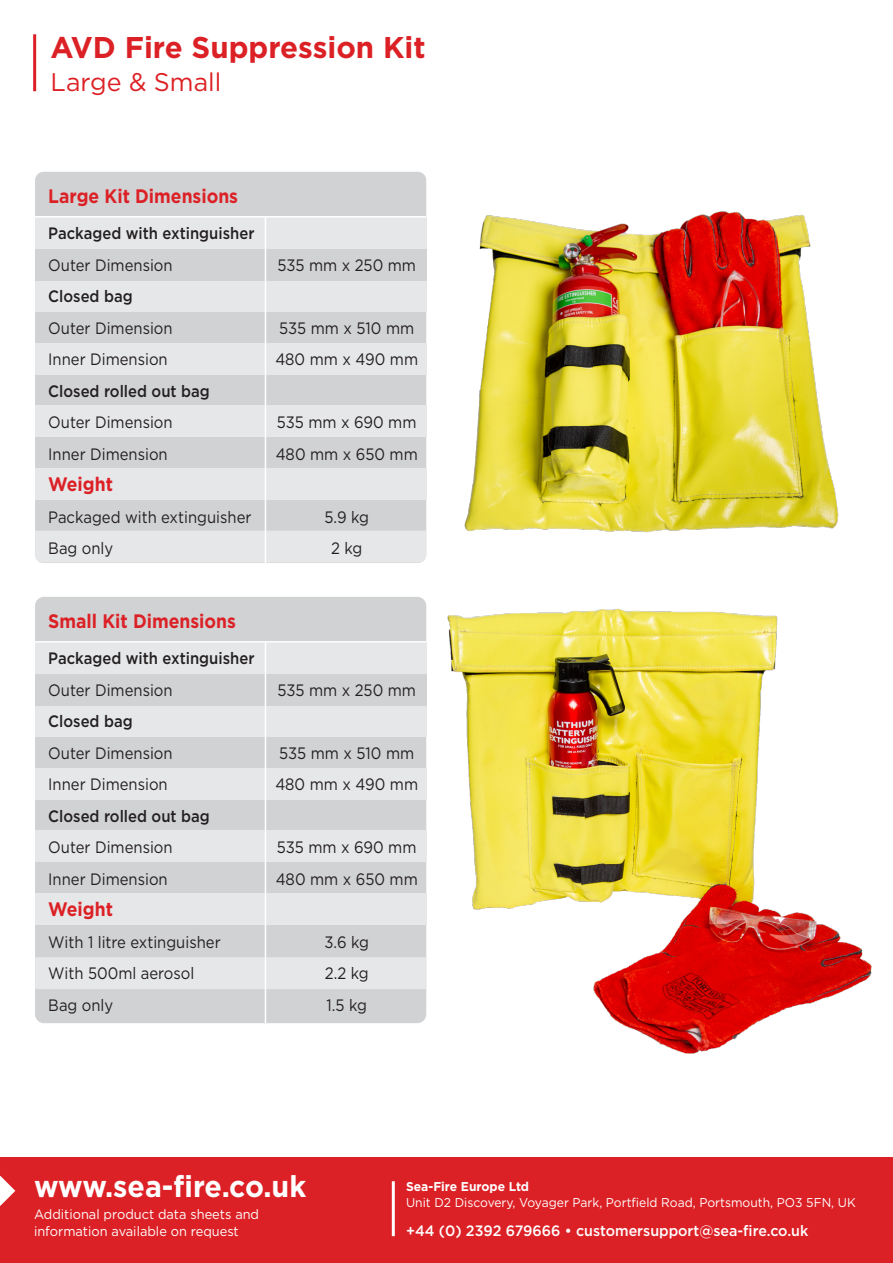
<style>
.page{position:relative;width:893px;height:1263px;background:#fff}
.page>*{position:absolute;margin:0;border:0;box-sizing:border-box;transform-origin:0 0}
.t1{font:700 30px "Gotham";color:#dc2126}
.t2{font:700 30px "Gotham";letter-spacing:-.01em;color:#fff;scale:.95 1}
.t3{font:25.5px "Gotham";color:#dc2126}
.t4{font:700 19.5px "Gotham";color:#dc2126;scale:.9 1}
.t5{font:16.5px "Gotham";color:#231f20;scale:.9 1}
.t6{font:500 16.5px "Gotham";color:#231f20;scale:.9 1}
.t7{font:500 15px "Gotham";color:#fff;scale:.95 1}
.t8{font:13.5px/16.5px "Gotham";color:#fff;scale:.95 1}
.t9{font:12.75px "Gotham";color:#fff;scale:.95 1}
.t10{font:700 12.75px "Gotham";color:#fff;scale:.95 1}
</style>
<div class="page">
<div style="left:35px;top:597px;width:391px;height:426px;background:#d1d2d4;border-radius:9px"></div>
<div style="left:35px;top:642px;width:391px;height:32px;background:#e6e7e9"></div>
<div style="left:35px;top:705px;width:391px;height:32px;background:#e6e7e9"></div>
<div style="left:35px;top:768px;width:391px;height:31px;background:#e6e7e9"></div>
<div style="left:35px;top:830px;width:391px;height:32px;background:#e6e7e9"></div>
<div style="left:35px;top:893px;width:391px;height:32px;background:#e6e7e9"></div>
<div style="left:35px;top:957px;width:191px;height:32px;background:#e6e7e9"></div>
<div style="left:35px;top:674px;width:391px;height:32px;background:#d1d2d4"></div>
<hr style="left:33px;top:34px;width:3px;height:57px;background:#dc2126">
<hr style="left:35px;top:641px;width:391px;height:2px;background:#fff">
<div style="left:35px;top:172px;width:391px;height:391px;background:#d1d2d4;border-radius:9px"></div>
<div style="left:35px;top:217px;width:391px;height:32px;background:#e6e7e9"></div>
<div style="left:35px;top:280px;width:391px;height:32px;background:#e6e7e9"></div>
<div style="left:35px;top:343px;width:391px;height:31px;background:#e6e7e9"></div>
<div style="left:35px;top:405px;width:391px;height:32px;background:#e6e7e9"></div>
<div style="left:35px;top:468px;width:391px;height:32px;background:#e6e7e9"></div>
<div style="left:109px;top:531px;width:230px;height:31px;background:#e6e7e9"></div>
<div style="left:35px;top:249px;width:391px;height:32px;background:#d1d2d4"></div>
<hr style="left:265px;top:217px;width:1px;height:346px;background:#fff">
<hr style="left:35px;top:216px;width:391px;height:2px;background:#fff">
<div style="left:0;top:1158px;width:893px;height:105px;background:#dc2126"></div>
<svg style="left:0;top:1176px;width:15px;height:30px"></svg>
<hr style="left:392px;top:1181px;width:3px;height:55px;background:#fff">
<img style="left:339px;top:175px;width:500px;height:388px">
<img style="left:226px;top:597px;width:646px;height:457px">
<img style="left:35px;top:217px;width:74px;height:583px">
<h1 class="t1" style="left:51px;top:27px;width:376px">AVD Fire Suppression Kit</h1>
<h2 class="t3" style="left:51px;top:66px;width:172px">Large &amp; Small</h2>
<p class="t4" style="left:48px;top:183px;width:212px">Large Kit Dimensions</p>
<p class="t6" style="left:48px;top:222px;width:231px">Packaged with extinguisher</p>
<p class="t5" style="left:48px;top:254px;width:140px">Outer Dimension</p>
<p class="t5" style="left:277px;top:254px;width:155px">535 mm x 250 mm</p>
<p class="t6" style="left:48px;top:285px;width:95px">Closed bag</p>
<p class="t5" style="left:48px;top:317px;width:140px">Outer Dimension</p>
<p class="t5" style="left:279px;top:317px;width:151px">535 mm x 510 mm</p>
<p class="t5" style="left:48px;top:349px;width:134px">Inner Dimension</p>
<p class="t5" style="left:275px;top:349px;width:160px">480 mm x 490 mm</p>
<p class="t6" style="left:48px;top:380px;width:181px">Closed rolled out bag</p>
<p class="t5" style="left:48px;top:412px;width:140px">Outer Dimension</p>
<p class="t5" style="left:277px;top:412px;width:157px">535 mm x 690 mm</p>
<p class="t5" style="left:48px;top:443px;width:134px">Inner Dimension</p>
<p class="t5" style="left:276px;top:443px;width:159px">480 mm x 650 mm</p>
<p class="t4" style="left:48px;top:471px;width:73px">Weight</p>
<p class="t5" style="left:48px;top:506px;width:227px">Packaged with extinguisher</p>
<p class="t5" style="left:324px;top:506px;width:51px">5.9 kg</p>
<p class="t5" style="left:48px;top:538px;width:74px">Bag only</p>
<p class="t5" style="left:331px;top:538px;width:36px">2 kg</p>
<p class="t4" style="left:48px;top:608px;width:210px">Small Kit Dimensions</p>
<p class="t6" style="left:48px;top:647px;width:231px">Packaged with extinguisher</p>
<p class="t5" style="left:48px;top:679px;width:140px">Outer Dimension</p>
<p class="t5" style="left:277px;top:679px;width:155px">535 mm x 250 mm</p>
<p class="t6" style="left:48px;top:710px;width:95px">Closed bag</p>
<p class="t5" style="left:48px;top:742px;width:140px">Outer Dimension</p>
<p class="t5" style="left:279px;top:742px;width:151px">535 mm x 510 mm</p>
<p class="t5" style="left:48px;top:774px;width:134px">Inner Dimension</p>
<p class="t5" style="left:275px;top:774px;width:160px">480 mm x 490 mm</p>
<p class="t6" style="left:48px;top:805px;width:181px">Closed rolled out bag</p>
<p class="t5" style="left:48px;top:837px;width:140px">Outer Dimension</p>
<p class="t5" style="left:277px;top:837px;width:157px">535 mm x 690 mm</p>
<p class="t5" style="left:48px;top:868px;width:134px">Inner Dimension</p>
<p class="t5" style="left:276px;top:868px;width:159px">480 mm x 650 mm</p>
<p class="t4" style="left:48px;top:896px;width:73px">Weight</p>
<p class="t5" style="left:48px;top:931px;width:193px">With 1 litre extinguisher</p>
<p class="t5" style="left:324px;top:931px;width:51px">3.6 kg</p>
<p class="t5" style="left:48px;top:963px;width:164px">With 500ml aerosol</p>
<p class="t5" style="left:325px;top:963px;width:50px">2.2 kg</p>
<p class="t5" style="left:48px;top:994px;width:74px">Bag only</p>
<p class="t5" style="left:327px;top:994px;width:46px">1.5 kg</p>
<h1 class="t2" style="left:34px;top:1166px;width:288px">www.sea-fire.co.uk</h1>
<p class="t8" style="left:34px;top:1206px;width:238px">Additional product data sheets and information available on request</p>
<p class="t10" style="left:406px;top:1178px;width:131px">Sea-Fire Europe Ltd</p>
<p class="t9" style="left:406px;top:1194px;width:475px">Unit D2 Discovery, Voyager Park, Portfield Road, Portsmouth, PO3 5FN, UK</p>
<p class="t7" style="left:406px;top:1221px;width:425px">+44 (0) 2392 679666 • customersupport@sea-fire.co.uk</p>
</div>
